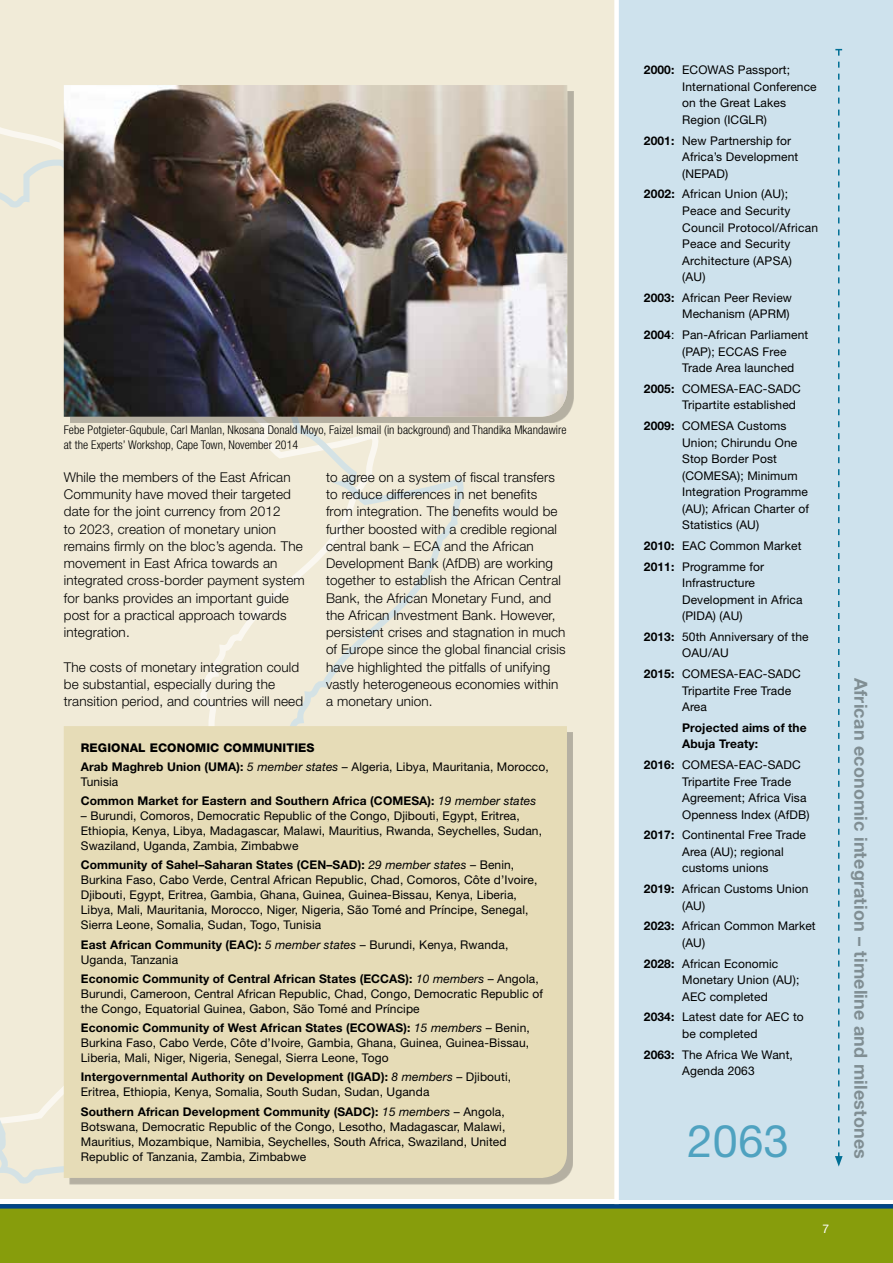
<style>
.page{position:relative;width:893px;height:1263px;background:#fff}
.page>*{position:absolute;margin:0;border:0;box-sizing:border-box;transform-origin:0 0}
.t1{font:45px "Helvetica Neue LT Std";color:#4fa2c0}
.t2{font:700 18px "Helvetica Neue LT Std";letter-spacing:.01em;color:#808e93}
.t3{font:300 13.5px/17.2px "Helvetica Neue LT Std";letter-spacing:.01em;color:#000}
.t4{font:12px/16.5px "Helvetica Neue LT Std";letter-spacing:.01em;color:#000}
.t5{font:300 condensed 12px/15px "Helvetica Neue LT Std";letter-spacing:.005em;color:#000}
.t6{font:700 12px/16.5px "Helvetica Neue LT Std";letter-spacing:.01em;color:#000}
.t7{font:12px "Helvetica Neue LT Std";color:#fff}
.s1{font-weight:800}
.s2{font-weight:700}
.s3{font-style:italic}
.s4{font-weight:400}
.s5{font-weight:400;font-style:italic}
</style>
<div class="page">
<div style="left:0;top:0;width:893px;height:1199px;background:#f1ebd8"></div>
<div style="left:0;top:1204px;width:893px;height:59px;background:#879d0c"></div>
<hr style="left:0;top:1204px;width:893px;height:4px;background:#048">
<div style="left:617px;top:0;width:276px;height:1199px;background:#cee2ed"></div>
<svg style="left:0;top:114px;width:464px;height:1071px"></svg>
<svg style="left:835px;top:49px;width:8px;height:1117px"></svg>
<div style="left:70px;top:732px;width:503px;height:452px;background:#b5b0a2"></div>
<div style="left:64px;top:726px;width:503px;height:452px;background:#e6dcb7"></div>
<div style="left:614px;top:0;width:5px;height:1204px;background:#fff"></div>
<div style="left:70px;top:91px;width:503px;height:332px;background:#000;opacity:.25"></div>
<img style="left:64px;top:85px;width:503px;height:332px">
<p class="t5" style="left:64px;top:422px;width:504px">Febe Potgieter-Gqubule, Carl Manlan, Nkosana Donald Moyo, Faizel Ismail (in background) and Thandika Mkandawire at the Experts’ Workshop, Cape Town, November 2014</p>
<p class="t3" style="left:64px;top:468px;width:242px">While the members of the East African Community have moved their targeted date for the joint currency from 2012<br>to 2023, creation of monetary union remains firmly on the bloc’s agenda. The movement in East Africa towards an integrated cross-border payment system for banks provides an important guide post for a practical approach towards integration.</p>
<p class="t3" style="left:64px;top:658px;width:241px">The costs of monetary integration could be substantial, especially during the transition period, and countries will need</p>
<p class="t3" style="left:326px;top:468px;width:241px">to agree on a system of fiscal transfers to reduce differences in net benefits from integration. The benefits would be further boosted with a credible regional central bank – ECA and the African Development Bank (AfDB) are working together to establish the African Central Bank, the African Monetary Fund, and the African Investment Bank. However, persistent crises and stagnation in much of Europe since the global financial crisis have highlighted the pitfalls of unifying vastly heterogeneous economies within a monetary union.</p>
<p class="t4" style="left:81px;top:738px;width:470px;line-height:19.2px"><span class="s1">REGIONAL ECONOMIC COMMUNITIES<br></span><span class="s2">Arab Maghreb Union (UMA):</span> <span class="s3">5 member states</span> – Algeria, Libya, Mauritania, Morocco,</p>
<p class="t6" style="left:81px;top:772px;width:457px;line-height:19.2px"><span class="s4">Tunisia<br></span>Common Market for Eastern and Southern Africa (COMESA): <span class="s5">19 member states</span></p>
<p class="t4" style="left:81px;top:808px;width:463px;line-height:15px">– Burundi, Comoros, Democratic Republic of the Congo, Djibouti, Egypt, Eritrea,<br>Ethiopia, Kenya, Libya, Madagascar, Malawi, Mauritius, Rwanda, Seychelles, Sudan,<br>Swaziland, Uganda, Zambia, Zimbabwe</p>
<p class="t4" style="left:81px;top:857px;width:458px;line-height:15px"><span class="s2">Community of Sahel–Saharan States (CEN–SAD):</span> <span class="s3">29 member states</span> – Benin, Burkina Faso, Cabo Verde, Central African Republic, Chad, Comoros, Côte d’Ivoire, Djibouti, Egypt, Eritrea, Gambia, Ghana, Guinea, Guinea-Bissau, Kenya, Liberia, Libya, Mali, Mauritania, Morocco, Niger, Nigeria, São Tomé and Príncipe, Senegal, Sierra Leone, Somalia, Sudan, Togo, Tunisia</p>
<p class="t4" style="left:81px;top:937px;width:429px;line-height:15px"><span class="s2">East African Community (EAC):</span> <span class="s3">5 member states</span> – Burundi, Kenya, Rwanda,<br>Uganda, Tanzania</p>
<p class="t4" style="left:81px;top:971px;width:464px;line-height:15px"><span class="s2">Economic Community of Central African States (ECCAS):</span> <span class="s3">10 members</span> – Angola,<br>Burundi, Cameroon, Central African Republic, Chad, Congo, Democratic Republic of the Congo, Equatorial Guinea, Gabon, São Tomé and Príncipe</p>
<p class="t4" style="left:81px;top:1020px;width:451px;line-height:15px;text-align:justify"><span class="s2">Economic Community of West African States (ECOWAS):</span> <span class="s3">15 members</span> – Benin, Burkina Faso, Cabo Verde, Côte d’Ivoire, Gambia, Ghana, Guinea, Guinea-Bissau, Liberia, Mali, Niger, Nigeria, Senegal, Sierra Leone, Togo</p>
<p class="t4" style="left:81px;top:1069px;width:432px;line-height:15px"><span class="s2">Intergovernmental Authority on Development (IGAD):</span> <span class="s3">8 members</span> – Djibouti,<br>Eritrea, Ethiopia, Kenya, Somalia, South Sudan, Sudan, Uganda</p>
<p class="t4" style="left:81px;top:1104px;width:427px;line-height:15px"><span class="s2">Southern African Development Community (SADC):</span> <span class="s3">15 members</span> – Angola, Botswana, Democratic Republic of the Congo, Lesotho, Madagascar, Malawi, Mauritius, Mozambique, Namibia, Seychelles, South Africa, Swaziland, United Republic of Tanzania, Zambia, Zimbabwe</p>
<p class="t4" style="left:682px;top:62px;width:136px;text-indent:-38px"><span class="s2">2000:</span> ECOWAS Passport;<br>International Conference on the Great Lakes<br>Region (ICGLR)</p>
<p class="t4" style="left:682px;top:132px;width:118px;text-indent:-38px"><span class="s2">2001:</span> New Partnership for<br>Africa’s Development (NEPAD)</p>
<p class="t4" style="left:682px;top:186px;width:138px;text-indent:-38px"><span class="s2">2002:</span> African Union (AU);<br>Peace and Security<br>Council Protocol/African<br>Peace and Security<br>Architecture (APSA)<br>(AU)</p>
<p class="t4" style="left:644px;top:289px;width:150px;text-align:right"><span class="s2">2003:</span> African Peer Review<br>Mechanism (APRM)</p>
<p class="t4" style="left:682px;top:326px;width:128px;text-indent:-38px"><span class="s2">2004</span>: Pan-African Parliament (PAP); ECCAS Free<br>Trade Area launched</p>
<p class="t4" style="left:682px;top:380px;width:120px;text-indent:-38px"><span class="s2">2005:</span> COMESA-EAC-SADC<br>Tripartite established</p>
<p class="t4" style="left:682px;top:417px;width:128px;text-indent:-38px"><span class="s2">2009:</span> COMESA Customs<br>Union; Chirundu One<br>Stop Border Post (COMESA); Minimum<br>Integration Programme (AU); African Charter of<br>Statistics (AU)</p>
<p class="t4" style="left:644px;top:535px;width:159px;line-height:20.7px"><span class="s2">2010:</span> EAC Common Market<br><span class="s2">2011:</span> Programme for</p>
<p class="t4" style="left:682px;top:574px;width:122px">Infrastructure<br>Development in Africa (PIDA) (AU)</p>
<p class="t4" style="left:682px;top:628px;width:128px;text-indent:-38px"><span class="s2">2013:</span> 50th Anniversary of the<br>OAU/AU</p>
<p class="t4" style="left:682px;top:665px;width:120px;text-indent:-38px"><span class="s2">2015:</span> COMESA-EAC-SADC<br>Tripartite Free Trade<br>Area</p>
<p class="t6" style="left:682px;top:719px;width:126px">Projected aims of the<br>Abuja Treaty:</p>
<p class="t4" style="left:682px;top:756px;width:129px;text-indent:-38px"><span class="s2">2016:</span> COMESA-EAC-SADC<br>Tripartite Free Trade<br>Agreement; Africa Visa<br>Openness Index (AfDB)</p>
<p class="t4" style="left:682px;top:827px;width:125px;text-indent:-38px"><span class="s2">2017:</span> Continental Free Trade<br>Area (AU); regional customs unions</p>
<p class="t4" style="left:682px;top:880px;width:128px;text-indent:-38px"><span class="s2">2019:</span> African Customs Union (AU)</p>
<p class="t4" style="left:682px;top:918px;width:135px;text-indent:-38px"><span class="s2">2023:</span> African Common Market (AU)</p>
<p class="t4" style="left:682px;top:955px;width:119px;text-indent:-38px"><span class="s2">2028:</span> African Economic<br>Monetary Union (AU);<br>AEC completed</p>
<p class="t4" style="left:682px;top:1009px;width:123px;text-indent:-38px"><span class="s2">2034:</span> Latest date for AEC to be completed</p>
<p class="t4" style="left:644px;top:1046px;width:151px;text-align:center"><span class="s2">2063:</span> The Africa We Want,<br>Agenda 2063</p>
<h1 class="t1" style="left:687px;top:1114px;width:103px">2063</h1>
<h2 class="t2" style="left:872px;top:678px;width:482px;rotate:90deg">African economic integration – timeline and milestones</h2>
<p class="t7" style="left:822px;top:1221px;width:8px">7</p>
</div>
